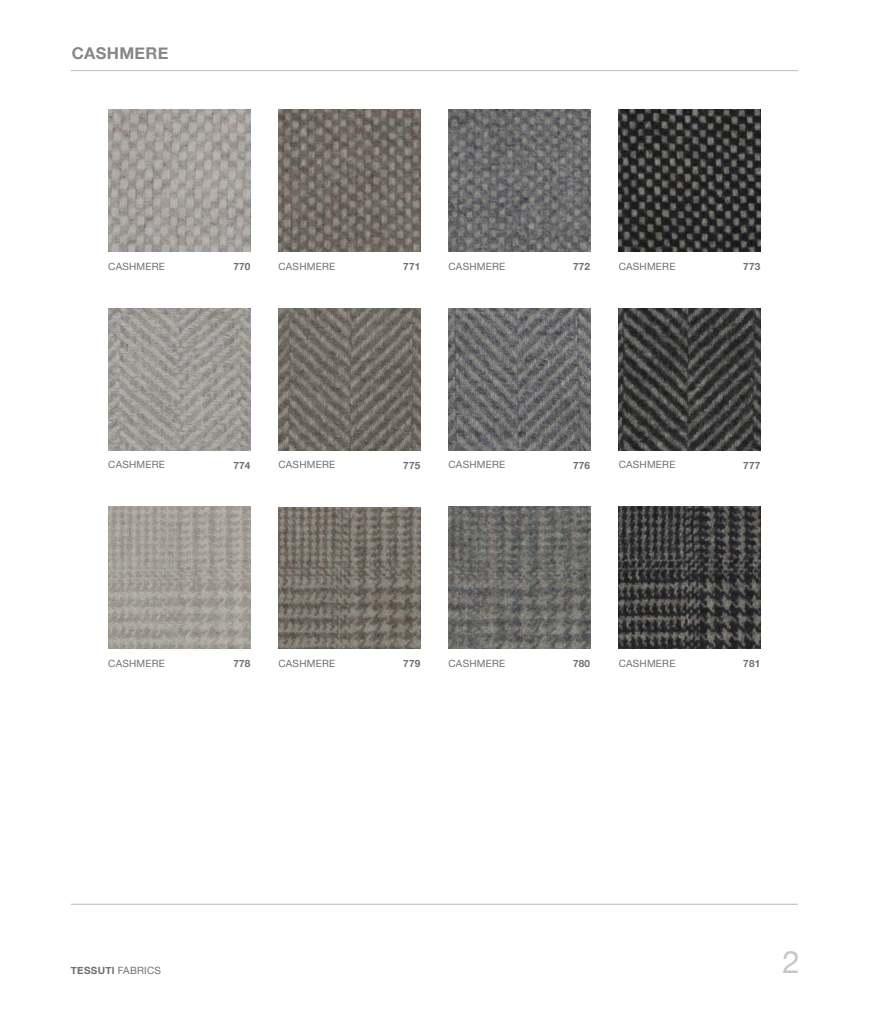
<style>
.page{position:relative;width:869px;height:1010px;background:#fff}
.page>*{position:absolute;margin:0;border:0;box-sizing:border-box;transform-origin:0 0}
.t1{font:31.25px "Helvetica Neue";color:#c6c6c6}
.t2{font:700 16.25px "Helvetica Neue";letter-spacing:.02em;color:#878787}
.t3{font:10px "Helvetica Neue";letter-spacing:.02em;color:#706f6f}
.t4{font:700 10px "Helvetica Neue";letter-spacing:.02em;color:#706f6f}
.s1{font-weight:400}
</style>
<div class="page">
<hr style="left:71px;top:904px;width:726px;height:1px;background:#c6c6c6">
<hr style="left:71px;top:70px;width:726px;height:1px;background:#c6c6c6">
<img style="left:108px;top:110px;width:142px;height:142px">
<img style="left:279px;top:110px;width:141px;height:142px">
<img style="left:618px;top:110px;width:142px;height:142px">
<img style="left:448px;top:110px;width:142px;height:142px">
<img style="left:108px;top:308px;width:142px;height:142px">
<img style="left:278px;top:308px;width:142px;height:142px">
<img style="left:618px;top:308px;width:142px;height:142px">
<img style="left:448px;top:308px;width:142px;height:142px">
<img style="left:108px;top:507px;width:142px;height:141px">
<img style="left:618px;top:507px;width:142px;height:141px">
<img style="left:448px;top:507px;width:142px;height:141px">
<img style="left:278px;top:507px;width:142px;height:142px">
<h2 class="t2" style="left:72px;top:43px;width:98px">CASHMERE</h2>
<p class="t3" style="left:108px;top:259px;width:58px">CASHMERE</p>
<p class="t3" style="left:278px;top:259px;width:58px">CASHMERE</p>
<p class="t3" style="left:448px;top:259px;width:58px">CASHMERE</p>
<p class="t3" style="left:618px;top:259px;width:58px">CASHMERE</p>
<p class="t4" style="left:233px;top:260px;width:19px">770</p>
<p class="t4" style="left:403px;top:260px;width:19px">771</p>
<p class="t4" style="left:572px;top:260px;width:19px">772</p>
<p class="t4" style="left:743px;top:260px;width:19px">773</p>
<p class="t3" style="left:108px;top:458px;width:58px">CASHMERE</p>
<p class="t3" style="left:278px;top:458px;width:58px">CASHMERE</p>
<p class="t3" style="left:448px;top:458px;width:58px">CASHMERE</p>
<p class="t3" style="left:618px;top:458px;width:58px">CASHMERE</p>
<p class="t4" style="left:572px;top:459px;width:19px">776</p>
<p class="t4" style="left:233px;top:459px;width:19px">774</p>
<p class="t4" style="left:403px;top:459px;width:19px">775</p>
<p class="t4" style="left:743px;top:459px;width:19px">777</p>
<p class="t3" style="left:108px;top:656px;width:58px">CASHMERE</p>
<p class="t3" style="left:278px;top:656px;width:58px">CASHMERE</p>
<p class="t3" style="left:448px;top:656px;width:58px">CASHMERE</p>
<p class="t3" style="left:618px;top:656px;width:58px">CASHMERE</p>
<p class="t4" style="left:233px;top:657px;width:19px">778</p>
<p class="t4" style="left:403px;top:657px;width:19px">779</p>
<p class="t4" style="left:572px;top:657px;width:19px">780</p>
<p class="t4" style="left:743px;top:657px;width:19px">781</p>
<p class="t4" style="left:71px;top:964px;width:91px">TESSUTI <span class="s1">FABRICS</span></p>
<h1 class="t1" style="left:782px;top:939px;width:19px">2</h1>
</div>
